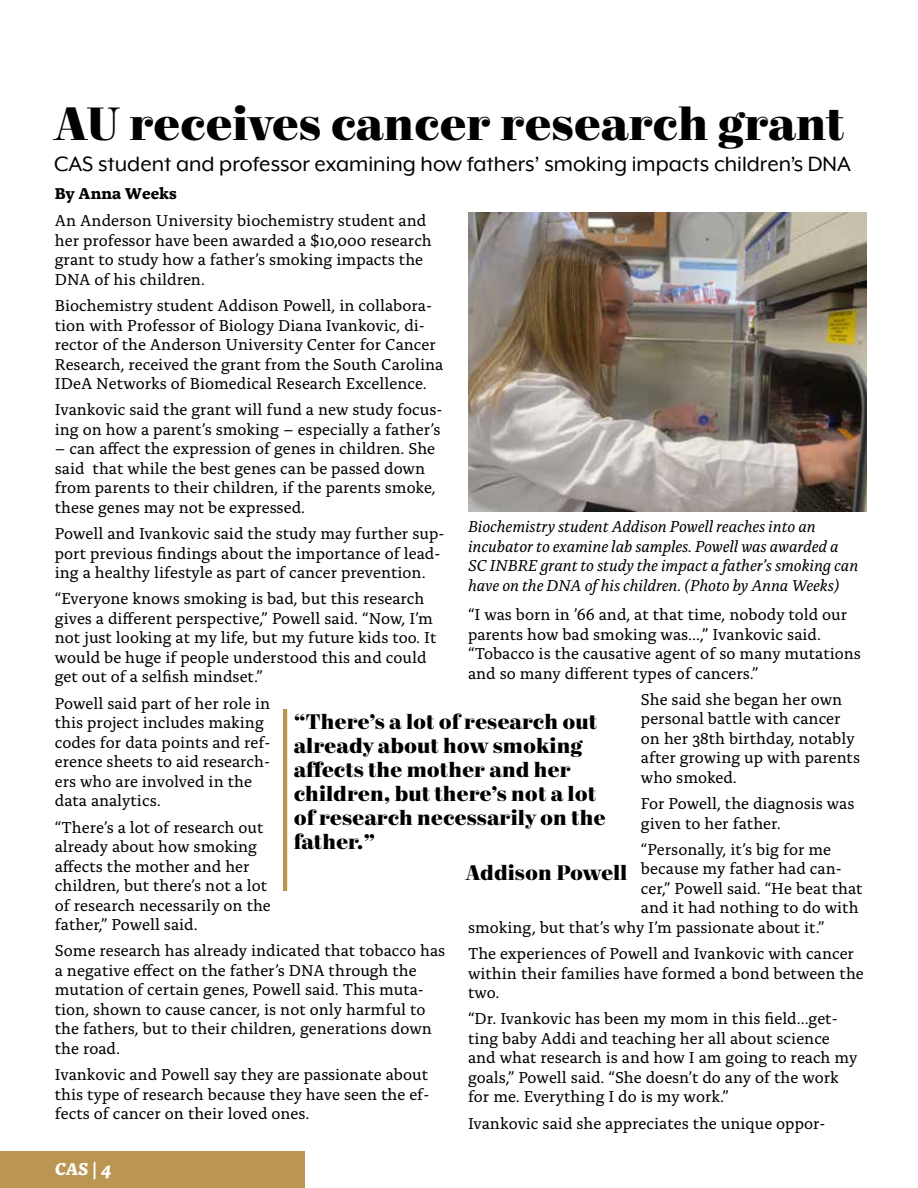
<style>
.page{position:relative;width:918px;height:1188px;background:#fff}
.page>*{position:absolute;margin:0;border:0;box-sizing:border-box;transform-origin:0 0}
.t1{font:700 46.5px "Mort Modern 11";letter-spacing:-.005em;color:#000}
.t2{font:24px "Mr Eaves XL Mod OT";color:#000}
.t3{font:700 21px/24px "Mort Modern 11";color:#000}
.t4{font:italic 700 18px "Alda OTCEV";color:#fff}
.t5{font:16.5px/19.5px "Alda OTCEV";color:#000}
.t6{font:italic 16.5px/19.5px "Alda OTCEV";color:#000}
.t7{font:700 16.5px "Alda OTCEV";color:#000}
</style>
<div class="page">
<div style="left:0;top:1151px;width:305px;height:37px;background:#ba9652"></div>
<img style="left:468px;top:213px;width:398px;height:299px">
<hr style="left:283px;top:709px;width:4px;height:182px;background:#ba9652">
<h1 class="t1" style="left:55px;top:92px;width:791px">AU receives cancer research grant</h1>
<h2 class="t2" style="left:54px;top:151px;width:798px">CAS student and professor examining how fathers’ smoking impacts children’s DNA</h2>
<p class="t7" style="left:55px;top:181px;width:124px">By Anna Weeks</p>
<p class="t5" style="left:55px;top:210px;width:379px">An Anderson University biochemistry student and her professor have been awarded a $10,000 research grant to study how a father’s smoking impacts the DNA of his children.</p>
<p class="t5" style="left:55px;top:295px;width:390px">Biochemistry student Addison Powell, in collabora&shy;tion with Professor of Biology Diana Ivankovic, di&shy;rector of the Anderson University Center for Cancer Research, received the grant from the South Carolina IDeA Networks of Biomedical Research Excellence.</p>
<p class="t5" style="left:55px;top:399px;width:389px">Ivankovic said the grant will fund a new study focus&shy;ing on how a parent’s smoking – especially a father’s</p>
<p class="t5" style="left:55px;top:438px;width:382px">– can affect the expression of genes in children. She said that while the best genes can be passed down from parents to their children, if the parents smoke, these genes may not be expressed.</p>
<p class="t5" style="left:55px;top:523px;width:391px">Powell and Ivankovic said the study may further sup&shy;port previous findings about the importance of lead&shy;ing a healthy lifestyle as part of cancer prevention.</p>
<p class="t5" style="left:55px;top:588px;width:383px">“Everyone knows smoking is bad, but this research gives a different perspective,” Powell said. “Now, I’m not just looking at my life, but my future kids too. It would be huge if people understood this and could get out of a selfish mindset.”</p>
<p class="t5" style="left:55px;top:692px;width:217px">Powell said part of her role in this project includes making codes for data points and ref&shy;erence sheets to aid research&shy;ers who are involved in the data analytics.</p>
<p class="t5" style="left:55px;top:816px;width:218px">“There’s a lot of research out already about how smoking affects the mother and her children, but there’s not a lot of research necessarily on the father,” Powell said.</p>
<p class="t5" style="left:55px;top:940px;width:392px">Some research has already indicated that tobacco has a negative effect on the father’s DNA through the mutation of certain genes, Powell said. This muta&shy;tion, shown to cause cancer, is not only harmful to the fathers, but to their children, generations down the road.</p>
<p class="t5" style="left:55px;top:1064px;width:376px;text-align:justify">Ivankovic and Powell say they are passionate about this type of research because they have seen the ef&shy;fects of cancer on their loved ones.</p>
<p class="t6" style="left:468px;top:515px;width:392px">Biochemistry student Addison Powell reaches into an incubator to examine lab samples. Powell was awarded a SC INBRE grant to study the impact a father’s smoking can have on the DNA of his children. (Photo by Anna Weeks)</p>
<p class="t5" style="left:468px;top:604px;width:394px">“I was born in ’66 and, at that time, nobody told our parents how bad smoking was...,” Ivankovic said. “Tobacco is the causative agent of so many mutations and so many different types of cancers.”</p>
<p class="t5" style="left:641px;top:688px;width:221px">She said she began her own personal battle with cancer on her 38th birthday, notably after growing up with parents who smoked.</p>
<p class="t5" style="left:641px;top:793px;width:215px">For Powell, the diagnosis was given to her father.</p>
<p class="t5" style="left:641px;top:838px;width:192px">“Personally, it’s big for me</p>
<p class="t5" style="left:641px;top:858px;width:202px">because my father had can-</p>
<p class="t5" style="left:641px;top:877px;width:223px">cer,” Powell said. “He beat that</p>
<p class="t5" style="left:641px;top:897px;width:219px">and it had nothing to do with</p>
<p class="t5" style="left:468px;top:916px;width:358px">smoking, but that’s why I’m passionate about it.”</p>
<p class="t5" style="left:468px;top:943px;width:397px">The experiences of Powell and Ivankovic with cancer within their families have formed a bond between the two.</p>
<p class="t5" style="left:468px;top:1008px;width:391px">“Dr. Ivankovic has been my mom in this field...get&shy;ting baby Addi and teaching her all about science and what research is and how I am going to reach my goals,” Powell said. “She doesn’t do any of the work for me. Everything I do is my work.”</p>
<p class="t5" style="left:468px;top:1112px;width:359px">Ivankovic said she appreciates the unique oppor-</p>
<p class="t3" style="left:294px;top:711px;width:313px">“There’s a lot of research out already about how smoking affects the mother and her children, but there’s not a lot of research necessarily on the father.”</p>
<p class="t3" style="left:466px;top:861px;width:163px">Addison Powell</p>
<p class="t4" style="left:55px;top:1155px;width:58px">CAS | 4</p>
</div>
